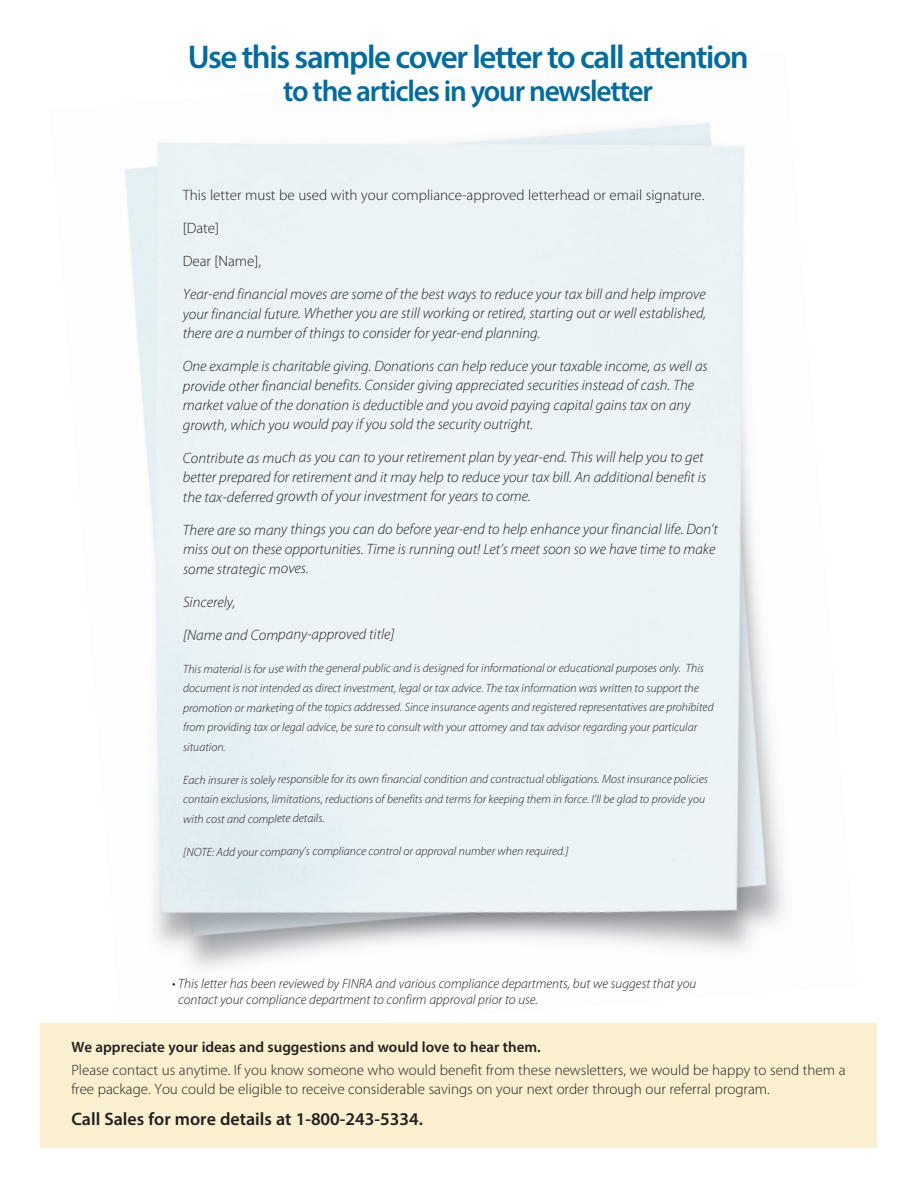
<style>
.page{position:relative;width:918px;height:1188px;background:#fff}
.page>*{position:absolute;margin:0;border:0;box-sizing:border-box;transform-origin:0 0}
.t1{font:600 33px "Myriad Pro";letter-spacing:-.04em;color:#006ca0}
.t2{font:600 30px "Myriad Pro";letter-spacing:-.04em;color:#006ca0}
.t3{font:600 18px "Myriad Pro";color:#231f20}
.t4{font:italic 300 15px/19.5px "Myriad Pro";color:#231f20}
.t5{font:300 15px/19.5px "Myriad Pro";color:#231f20}
.t6{font:600 15px "Myriad Pro";color:#231f20}
.t7{font:italic 300 13.5px/16.5px "Myriad Pro";color:#231f20}
.t8{font:italic 300 12px/19.5px "Myriad Pro";color:#231f20}
</style>
<div class="page">
<div style="left:40px;top:1023px;width:838px;height:124px;background:#faefce"></div>
<h1 class="t1" style="left:188px;top:36px;width:562px">Use this sample cover letter to call attention</h1>
<h2 class="t2" style="left:283px;top:72px;width:371px">to the articles in your newsletter</h2>
<p class="t5" style="left:183px;top:185px;width:523px">This letter must be used with your compliance-approved letterhead or email signature.</p>
<p class="t5" style="left:183px;top:212px;width:80px;line-height:33px">[Date]<br>Dear [Name],</p>
<p class="t4" style="left:183px;top:284px;width:525px;text-align:justify">Year-end financial moves are some of the best ways to reduce your tax bill and help improve your financial future. Whether you are still working or retired, starting out or well established, there are a number of things to consider for year-end planning.</p>
<p class="t4" style="left:183px;top:356px;width:526px">One example is charitable giving. Donations can help reduce your taxable income, as well as provide other financial benefits. Consider giving appreciated securities instead of cash. The market value of the donation is deductible and you avoid paying capital gains tax on any growth, which you would pay if you sold the security outright.</p>
<p class="t4" style="left:183px;top:447px;width:525px">Contribute as much as you can to your retirement plan by year-end. This will help you to get better prepared for retirement and it may help to reduce your tax bill. An additional benefit is the tax-deferred growth of your investment for years to come.</p>
<p class="t4" style="left:183px;top:519px;width:536px">There are so many things you can do before year-end to help enhance your financial life. Don’t miss out on these opportunities. Time is running out! Let’s meet soon so we have time to make some strategic moves.</p>
<p class="t4" style="left:183px;top:585px;width:213px;line-height:32.8px">Sincerely,<br>[Name and Company-approved title]</p>
<p class="t8" style="left:183px;top:659px;width:532px">This material is for use with the general public and is designed for informational or educational purposes only. This document is not intended as direct investment, legal or tax advice. The tax information was written to support the promotion or marketing of the topics addressed. Since insurance agents and registered representatives are prohibited from providing tax or legal advice, be sure to consult with your attorney and tax advisor regarding your particular situation.</p>
<p class="t8" style="left:183px;top:769px;width:526px">Each insurer is solely responsible for its own financial condition and contractual obligations. Most insurance policies contain exclusions, limitations, reductions of benefits and terms for keeping them in force. I’ll be glad to provide you with cost and complete details.</p>
<p class="t8" style="left:183px;top:842px;width:387px">[NOTE: Add your company’s compliance control or approval number when required.]</p>
<p class="t7" style="left:178px;top:975px;width:520px;text-indent:-6px">• This letter has been reviewed by FINRA and various compliance departments, but we suggest that you contact your compliance department to confirm approval prior to use.</p>
<p class="t6" style="left:71px;top:1038px;width:471px">We appreciate your ideas and suggestions and would love to hear them.</p>
<p class="t5" style="left:71px;top:1060px;width:776px">Please contact us anytime. If you know someone who would benefit from these newsletters, we would be happy to send them a free package. You could be eligible to receive considerable savings on your next order through our referral program.</p>
<p class="t3" style="left:71px;top:1107px;width:353px">Call Sales for more details at 1-800-243-5334.</p>
</div>
